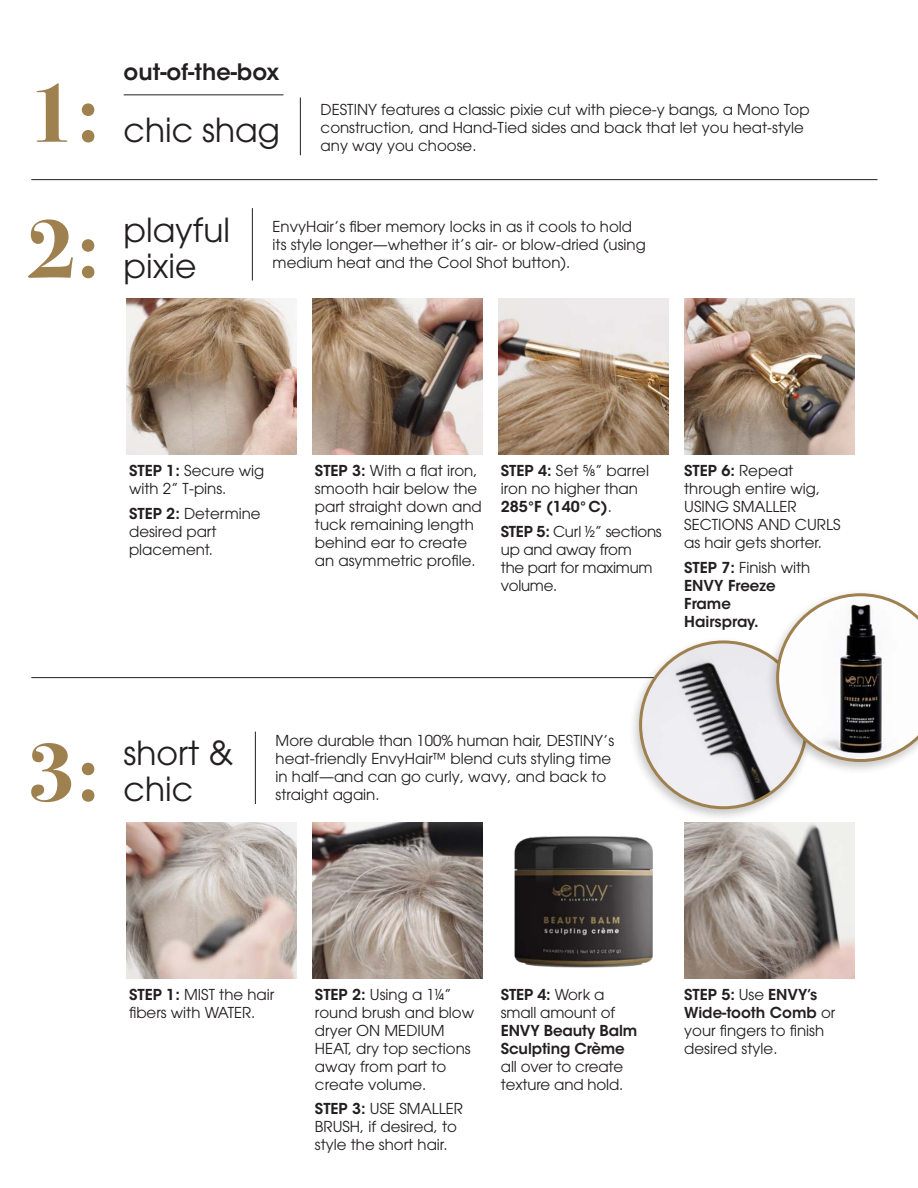
<style>
.page{position:relative;width:918px;height:1188px;background:#fff}
.page>*{position:absolute;margin:0;border:0;box-sizing:border-box;transform-origin:0 0}
.t1{font:700 87px "Bodoni Svty Two ITCTT";color:#9f804f}
.t2{font:33px/36px "ITC Avant Garde Pro";color:#231f20}
.t3{font:600 22.5px "ITC Avant Garde Std";color:#231f20}
.t4{font:15px/18px "ITC Avant Garde Pro";color:#231f20}
.t5{font:600 15px/18px "ITC Avant Garde Std";color:#231f20}
.t6{font:15px/18px "ITC Avant Garde Pro";letter-spacing:-.02em;color:#231f20}
.s1{font-family:"ITC Avant Garde Std";font-weight:600}
.s2{font-family:"ITC Avant Garde Pro";font-weight:400}
</style>
<div class="page">
<hr style="left:31px;top:179px;width:846px;height:1px;background:#231f20">
<hr style="left:31px;top:677px;width:846px;height:1px;background:#231f20">
<img style="left:126px;top:298px;width:171px;height:157px">
<img style="left:126px;top:822px;width:171px;height:156px">
<img style="left:312px;top:299px;width:171px;height:156px">
<img style="left:312px;top:822px;width:171px;height:156px">
<img style="left:498px;top:299px;width:171px;height:156px">
<img style="left:514px;top:836px;width:139px;height:132px">
<img style="left:684px;top:299px;width:171px;height:156px">
<img style="left:684px;top:822px;width:171px;height:156px">
<hr style="left:252px;top:208px;width:1px;height:73px;background:#231f20">
<hr style="left:255px;top:732px;width:1px;height:72px;background:#231f20">
<div style="left:629px;top:636px;width:186px;height:186px;background:#231f20;opacity:.25"></div>
<img style="left:641px;top:642px;width:165px;height:166px">
<div style="left:766px;top:589px;width:152px;height:186px;background:#231f20;opacity:.25"></div>
<svg style="left:776px;top:593px;width:142px;height:169px"></svg>
<hr style="left:300px;top:98px;width:1px;height:57px;background:#231f20">
<hr style="left:124px;top:94px;width:160px;height:1px;background:#231f20">
<h1 class="t1" style="left:27px;top:40px;width:75px">1:</h1>
<h1 class="t1" style="left:27px;top:176px;width:75px">2:</h1>
<h3 class="t3" style="left:124px;top:57px;width:157px">out-of-the-box</h3>
<p class="t4" style="left:321px;top:100px;width:490px">DESTINY features a classic pixie cut with piece-y bangs, a Mono Top</p>
<p class="t4" style="left:321px;top:118px;width:485px">construction, and Hand-Tied sides and back that let you heat-style</p>
<p class="t4" style="left:124px;top:136px;width:354px"><sup>chic</sup> <sup>shag</sup> any way you choose.</p>
<h2 class="t2" style="left:124px;top:211px;width:108px">playful pixie</h2>
<p class="t4" style="left:273px;top:217px;width:375px">EnvyHair’s fiber memory locks in as it cools to hold its style longer—whether it’s air- or blow-dried (using medium heat and the Cool Shot button).</p>
<p class="t4" style="left:129px;top:461px;width:137px"><span class="s1">STEP 1:</span> Secure wig with 2” T-pins.</p>
<p class="t4" style="left:129px;top:504px;width:133px"><span class="s1">STEP 2:</span> Determine desired part placement.</p>
<p class="t4" style="left:315px;top:461px;width:168px"><span class="s1">STEP 3:</span> With a flat iron, smooth hair below the part straight down and tuck remaining length behind ear to create an asymmetric profile.</p>
<p class="t4" style="left:501px;top:461px;width:150px"><span class="s1">STEP 4:</span> Set 5/8” barrel iron no higher than</p>
<p class="t5" style="left:501px;top:498px;width:113px">285°F (140° C)<span class="s2">.</span></p>
<p class="t6" style="left:501px;top:522px;width:162px"><span class="s1">STEP 5:</span> Curl ½” sections up and away from<br>the part for maximum volume.</p>
<p class="t5" style="left:684px;top:462px;width:111px">STEP 6: <span class="s2">Repeat</span></p>
<p class="t4" style="left:684px;top:479px;width:158px">through entire wig,<br>USING SMALLER<br>SECTIONS AND CURLS as hair gets shorter.</p>
<p class="t4" style="left:684px;top:558px;width:128px"><span class="s1">STEP 7:</span> Finish with</p>
<p class="t5" style="left:684px;top:576px;width:93px">ENVY Freeze<br>Frame<br>Hairspray.</p>
<h1 class="t1" style="left:27px;top:700px;width:75px">3:</h1>
<h2 class="t2" style="left:124px;top:735px;width:111px">short &amp; chic</h2>
<p class="t4" style="left:276px;top:732px;width:340px">More durable than 100% human hair, DESTINY’s heat-friendly EnvyHair™ blend cuts styling time in half—and can go curly, wavy, and back to straight again.</p>
<p class="t4" style="left:129px;top:985px;width:147px"><span class="s1">STEP 1:</span> MIST the hair fibers with WATER.</p>
<p class="t4" style="left:315px;top:985px;width:161px"><span class="s1">STEP 2:</span> Using a 1¼” round brush and blow dryer ON MEDIUM<br>HEAT, dry top sections away from part to create volume.</p>
<p class="t4" style="left:315px;top:1100px;width:149px"><span class="s1">STEP 3:</span> USE SMALLER<br>BRUSH, if desired, to style the short hair.</p>
<p class="t5" style="left:501px;top:985px;width:105px">STEP 4: <span class="s2">Work a</span></p>
<p class="t4" style="left:501px;top:1003px;width:116px">small amount of</p>
<p class="t5" style="left:501px;top:1021px;width:138px">ENVY Beauty Balm<br>Sculpting Crème</p>
<p class="t4" style="left:501px;top:1057px;width:124px">all over to create texture and hold.</p>
<p class="t5" style="left:684px;top:985px;width:153px">STEP 5: <span class="s2">Use</span> ENVY’s<br>Wide-tooth Comb <span class="s2">or</span></p>
<p class="t4" style="left:684px;top:1021px;width:141px">your fingers to finish desired style.</p>
</div>
